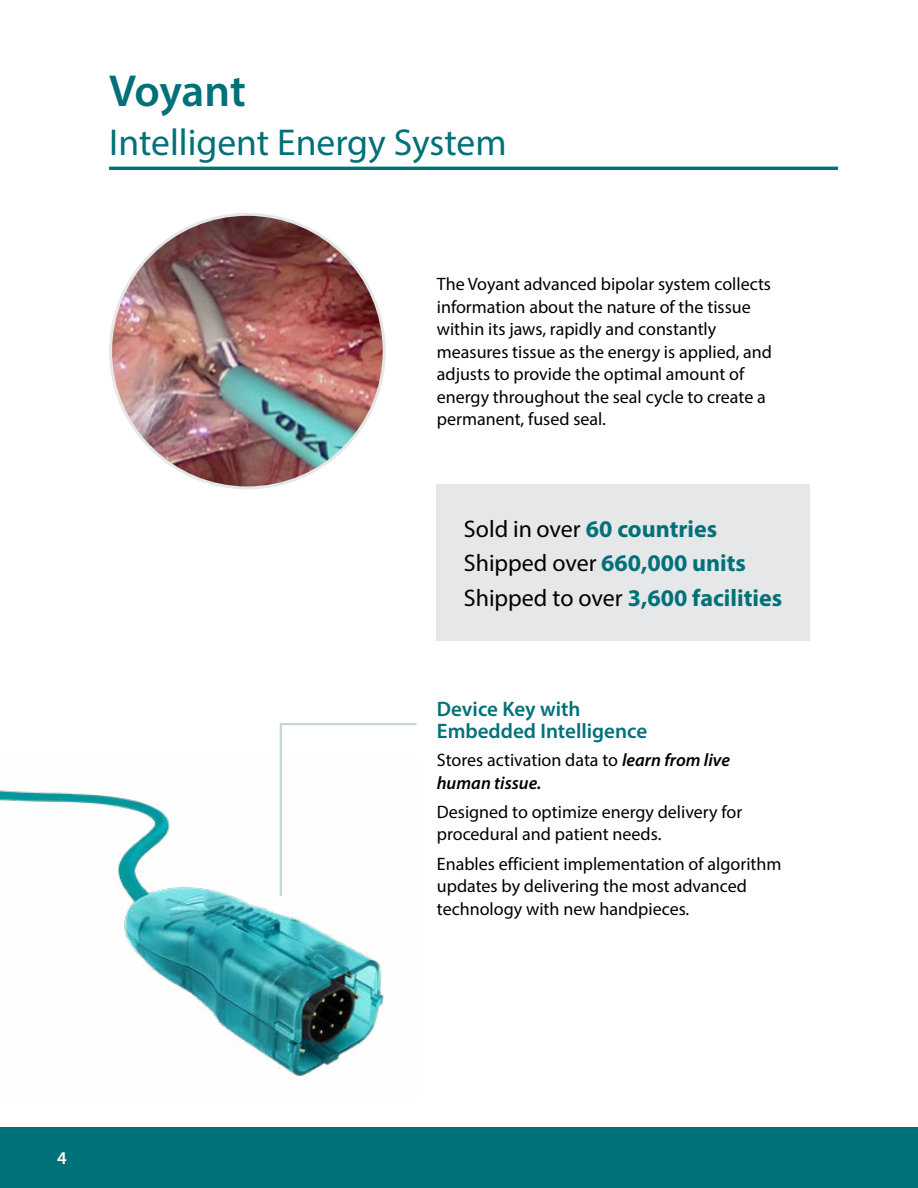
<style>
.page{position:relative;width:918px;height:1188px;background:#fff}
.page>*{position:absolute;margin:0;border:0;box-sizing:border-box;transform-origin:0 0}
.t1{font:600 45px "Myriad Pro";letter-spacing:-.005em;color:#007079}
.t2{font:37.5px "Myriad Pro";color:#007079}
.t3{font:700 24px/34.5px "Myriad Pro";color:#007079}
.t4{font:600 21px/22.5px "Myriad Pro";color:#007079}
.t5{font:18px/22.5px "Myriad Pro";color:#000}
.t6{font:italic 600 18px/22.5px "Myriad Pro";color:#000}
.t7{font:600 18px "Myriad Pro";color:#fff}
.s1{font-weight:400;color:#000}
.s2{font-weight:400;font-style:normal}
</style>
<div class="page">
<div style="left:0;top:1127px;width:918px;height:61px;background:#007079"></div>
<hr style="left:109px;top:167px;width:729px;height:3px;background:#007079">
<img style="left:0;top:790px;width:384px;height:288px">
<div style="left:437px;top:484px;width:373px;height:157px;background:#e6e7e8"></div>
<svg style="left:279px;top:723px;width:138px;height:175px"></svg>
<img style="left:111px;top:214px;width:273px;height:274px;border-radius:137px">
<h1 class="t1" style="left:109px;top:62px;width:138px">Voyant</h1>
<h2 class="t2" style="left:109px;top:119px;width:399px">Intelligent Energy System</h2>
<p class="t5" style="left:437px;top:273px;width:337px">The Voyant advanced bipolar system collects information about the nature of the tissue within its jaws, rapidly and constantly measures tissue as the energy is applied, and adjusts to provide the optimal amount of energy throughout the seal cycle to create a permanent, fused seal.</p>
<h3 class="t3" style="left:464px;top:511px;width:320px"><span class="s1">Sold in over</span> 60 countries<br><span class="s1">Shipped over</span> 660,000 units<br><span class="s1">Shipped to over</span> 3,600 facilities</h3>
<p class="t4" style="left:437px;top:697px;width:212px">Device Key with<br>Embedded Intelligence</p>
<p class="t6" style="left:437px;top:749px;width:295px"><span class="s2">Stores activation data to</span> learn from live human tissue.</p>
<p class="t5" style="left:437px;top:800px;width:307px">Designed to optimize energy delivery for procedural and patient needs.</p>
<p class="t5" style="left:437px;top:852px;width:346px">Enables efficient implementation of algorithm updates by delivering the most advanced technology with new handpieces.</p>
<p class="t7" style="left:57px;top:1147px;width:11px">4</p>
</div>
